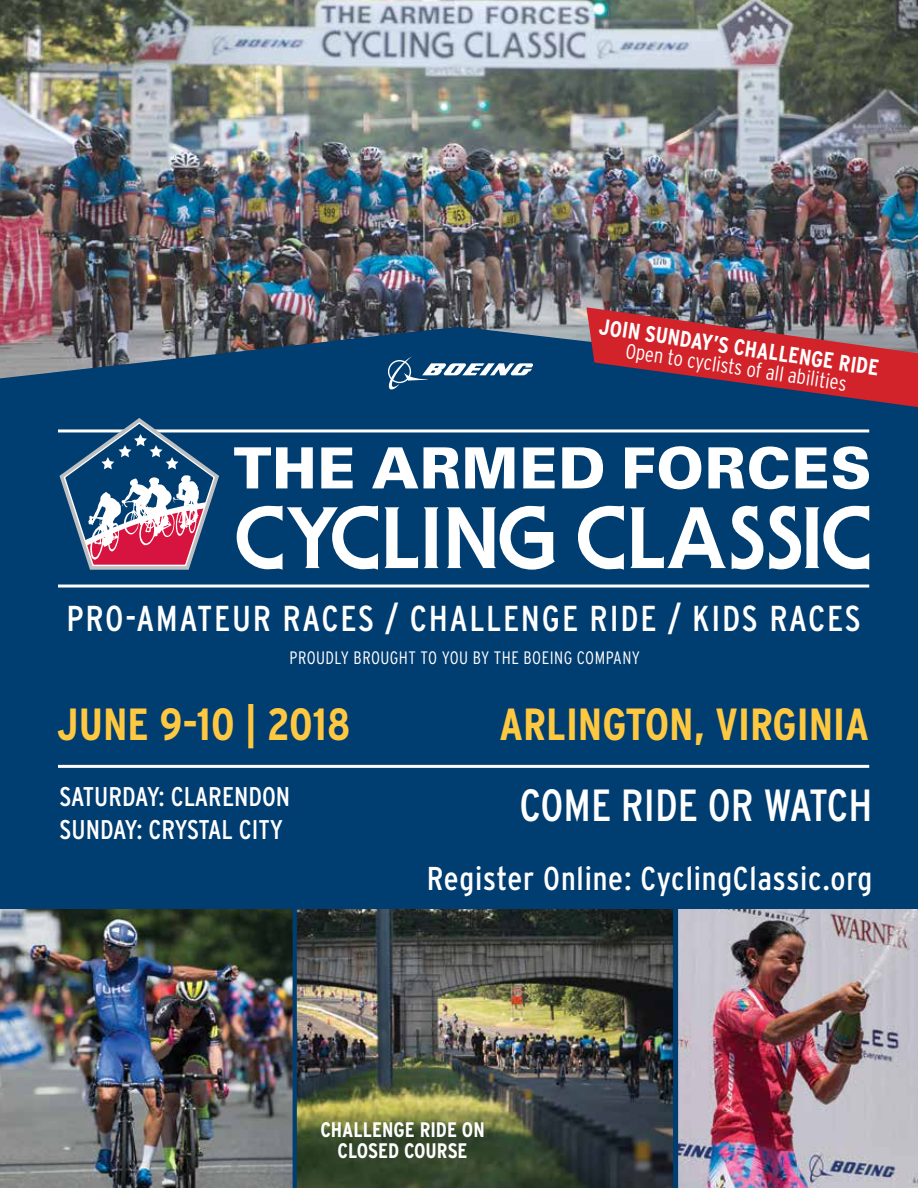
<style>
.page{position:relative;width:918px;height:1188px;background:#fff}
.page>*{position:absolute;margin:0;border:0;box-sizing:border-box;transform-origin:0 0}
.t1{font:700 condensed 45px "Interstate";color:#ffc841}
.t2{font:condensed 45px "Interstate";color:#fff}
.t3{font:condensed 36px "Interstate";letter-spacing:.05em;color:#fff}
.t4{font:condensed 33px "Interstate";letter-spacing:.025em;color:#fff}
.t5{font:condensed 27px/33px "Interstate";color:#fff}
.t6{font:700 condensed 22.5px "Interstate";color:#fff}
.t7{font:300 condensed 21px "Interstate";color:#fff}
.t8{font:700 condensed 21px/21px "Interstate";color:#fff;text-align:center}
.t9{font:300 condensed 18px "Interstate";letter-spacing:.025em;color:#fff}
</style>
<div class="page">
<img style="left:0;top:0;width:918px;height:327px">
<img style="left:0;top:909px;width:293px;height:279px">
<img style="left:293px;top:909px;width:381px;height:279px">
<img style="left:674px;top:909px;width:244px;height:279px">
<div style="left:0;top:485px;width:918px;height:424px;background:#003d71"></div>
<svg style="left:0;top:327px;width:918px;height:158px;background:#144673"></svg>
<hr style="left:58px;top:585px;width:811px;height:3px;background:#fff">
<hr style="left:58px;top:765px;width:811px;height:3px;background:#fff">
<hr style="left:58px;top:429px;width:811px;height:3px;background:#fff">
<svg style="left:388px;top:356px;width:145px;height:34px"></svg>
<svg style="left:237px;top:506px;width:141px;height:64px"></svg>
<svg style="left:384px;top:507px;width:34px;height:61px"></svg>
<svg style="left:424px;top:507px;width:15px;height:61px"></svg>
<svg style="left:447px;top:506px;width:108px;height:64px"></svg>
<svg style="left:578px;top:506px;width:46px;height:64px"></svg>
<svg style="left:630px;top:507px;width:96px;height:61px"></svg>
<svg style="left:732px;top:506px;width:31px;height:63px"></svg>
<svg style="left:769px;top:506px;width:100px;height:64px"></svg>
<svg style="left:234px;top:447px;width:79px;height:41px"></svg>
<svg style="left:321px;top:447px;width:32px;height:41px"></svg>
<svg style="left:372px;top:447px;width:46px;height:41px"></svg>
<svg style="left:424px;top:447px;width:35px;height:41px"></svg>
<svg style="left:465px;top:447px;width:49px;height:41px"></svg>
<svg style="left:523px;top:447px;width:32px;height:41px"></svg>
<svg style="left:562px;top:447px;width:41px;height:41px"></svg>
<svg style="left:625px;top:446px;width:76px;height:43px"></svg>
<svg style="left:708px;top:446px;width:81px;height:43px"></svg>
<svg style="left:796px;top:447px;width:31px;height:41px"></svg>
<svg style="left:833px;top:446px;width:36px;height:43px"></svg>
<svg style="left:586px;top:307px;width:332px;height:100px;background:#89394b"></svg>
<svg style="left:60px;top:418px;width:159px;height:152px"></svg>
<p class="t6" style="left:601px;top:315px;width:284px;rotate:8deg">JOIN SUNDAY’S CHALLENGE RIDE</p>
<p class="t7" style="left:627px;top:340px;width:225px;rotate:8deg">Open to cyclists of all abilities</p>
<p class="t3" style="left:66px;top:598px;width:796px">PRO-AMATEUR RACES / CHALLENGE RIDE / KIDS RACES</p>
<p class="t9" style="left:290px;top:648px;width:352px">PROUDLY BROUGHT TO YOU BY THE BOEING COMPANY</p>
<p class="t1" style="left:57px;top:699px;width:295px">JUNE 9-10 | 2018</p>
<p class="t1" style="left:499px;top:699px;width:372px">ARLINGTON, VIRGINIA</p>
<p class="t5" style="left:60px;top:780px;width:232px">SATURDAY: CLARENDON<br>SUNDAY: CRYSTAL CITY</p>
<p class="t2" style="left:519px;top:780px;width:354px">COME RIDE OR WATCH</p>
<p class="t4" style="left:427px;top:860px;width:447px">Register Online: CyclingClassic.org</p>
<p class="t8" style="left:320px;top:1119px;width:166px">CHALLENGE RIDE ON<br>CLOSED COURSE</p>
</div>
